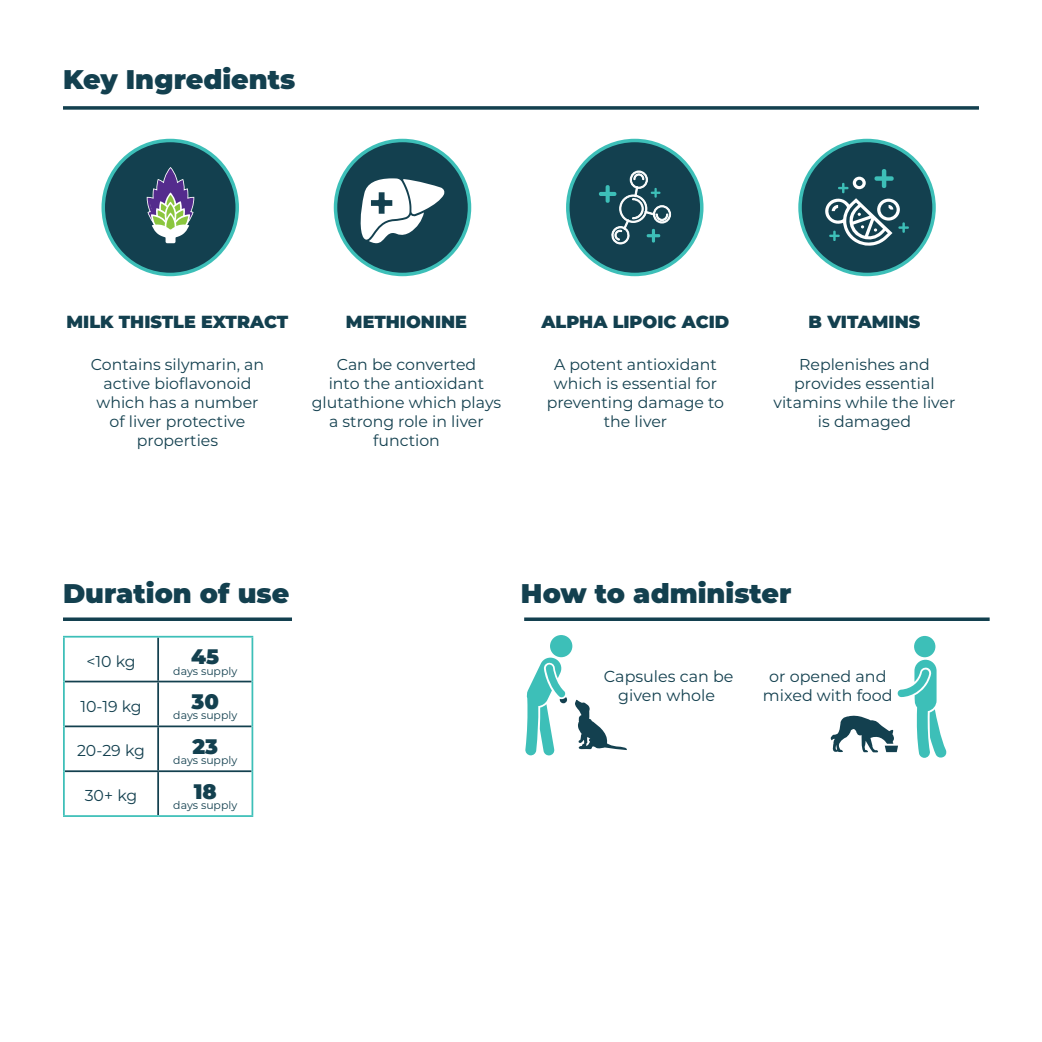
<style>
.page{position:relative;width:1042px;height:1042px;background:#fff}
.page>*{position:absolute;margin:0;border:0;box-sizing:border-box;transform-origin:0 0}
.t1{font:900 26.95px "Montserrat";color:#13404f}
.t2{font:900 21px "Montserrat";color:#13404f}
.t3{font:900 17.5px "Montserrat";color:#13404f}
.t4{font:15.92px/19.1px "Montserrat";color:#13404f;text-align:center}
.t5{font:15.75px/18.9px "Montserrat";color:#13404f;text-align:center}
.t6{font:10.85px "Montserrat";color:#13404f}
</style>
<div class="page">
<div style="left:103px;top:140px;width:134px;height:134px;background:#13404f;border-radius:50%"></div>
<div style="left:101px;top:139px;width:138px;height:137px;border:4px solid #3dbfb8;border-radius:50%"></div>
<div style="left:335px;top:140px;width:134px;height:134px;background:#13404f;border-radius:50%"></div>
<div style="left:334px;top:139px;width:137px;height:137px;border:4px solid #3dbfb8;border-radius:50%"></div>
<div style="left:568px;top:140px;width:134px;height:134px;background:#13404f;border-radius:50%"></div>
<div style="left:566px;top:139px;width:137px;height:137px;border:4px solid #3dbfb8;border-radius:50%"></div>
<div style="left:800px;top:140px;width:134px;height:134px;background:#13404f;border-radius:50%"></div>
<div style="left:798px;top:139px;width:138px;height:137px;border:4px solid #3dbfb8;border-radius:50%"></div>
<svg style="left:575px;top:699px;width:52px;height:51px"></svg>
<div style="left:550px;top:635px;width:22px;height:22px;background:#3dbfb8;border-radius:50%"></div>
<svg style="left:525px;top:656px;width:42px;height:100px"></svg>
<div style="left:914px;top:636px;width:21px;height:21px;background:#3dbfb8;border-radius:50%"></div>
<svg style="left:830px;top:660px;width:117px;height:98px"></svg>
<svg style="left:825px;top:169px;width:84px;height:77px"></svg>
<hr style="left:157px;top:637px;width:2px;height:44px;background:#13404f">
<hr style="left:65px;top:681px;width:93px;height:1px;background:#13404f">
<hr style="left:157px;top:682px;width:2px;height:43px;background:#13404f">
<hr style="left:158px;top:681px;width:93px;height:1px;background:#13404f">
<hr style="left:65px;top:725px;width:93px;height:2px;background:#13404f">
<hr style="left:157px;top:727px;width:2px;height:43px;background:#13404f">
<hr style="left:158px;top:725px;width:93px;height:2px;background:#13404f">
<hr style="left:65px;top:770px;width:93px;height:2px;background:#13404f">
<hr style="left:157px;top:772px;width:2px;height:43px;background:#13404f">
<hr style="left:158px;top:770px;width:93px;height:2px;background:#13404f">
<hr style="left:63px;top:637px;width:2px;height:44px;background:#3dbfb8">
<hr style="left:63px;top:636px;width:95px;height:1px;background:#3dbfb8">
<hr style="left:158px;top:636px;width:95px;height:1px;background:#3dbfb8">
<hr style="left:251px;top:637px;width:2px;height:44px;background:#3dbfb8">
<hr style="left:63px;top:681px;width:2px;height:45px;background:#3dbfb8">
<hr style="left:251px;top:681px;width:2px;height:45px;background:#3dbfb8">
<hr style="left:63px;top:726px;width:2px;height:45px;background:#3dbfb8">
<hr style="left:251px;top:726px;width:2px;height:45px;background:#3dbfb8">
<hr style="left:63px;top:771px;width:2px;height:44px;background:#3dbfb8">
<hr style="left:251px;top:771px;width:2px;height:44px;background:#3dbfb8">
<hr style="left:63px;top:815px;width:95px;height:2px;background:#3dbfb8">
<hr style="left:158px;top:815px;width:95px;height:2px;background:#3dbfb8">
<svg style="left:63px;top:106px;width:916px;height:4px;background:#2f5764"></svg>
<svg style="left:63px;top:617px;width:229px;height:4px"></svg>
<svg style="left:524px;top:617px;width:465px;height:4px;background:#2f5764"></svg>
<svg style="left:146px;top:167px;width:49px;height:76px"></svg>
<svg style="left:599px;top:171px;width:72px;height:73px"></svg>
<svg style="left:360px;top:178px;width:84px;height:66px"></svg>
<p class="t1" style="left:63px;top:59px;width:234px">Key Ingredients</p>
<p class="t3" style="left:67px;top:309px;width:223px">MILK THISTLE EXTRACT</p>
<p class="t3" style="left:346px;top:309px;width:122px">METHIONINE</p>
<p class="t3" style="left:541px;top:309px;width:189px">ALPHA LIPOIC ACID</p>
<p class="t3" style="left:808px;top:309px;width:113px">B VITAMINS</p>
<p class="t5" style="left:91px;top:354px;width:175px">Contains silymarin, an</p>
<p class="t5" style="left:96px;top:373px;width:163px">active bioflavonoid which has a number of liver protective properties</p>
<p class="t5" style="left:312px;top:354px;width:191px">Can be converted<br>into the antioxidant glutathione which plays a strong role in liver function</p>
<p class="t5" style="left:547px;top:354px;width:179px">A potent antioxidant which is essential for preventing damage to the liver</p>
<p class="t5" style="left:773px;top:354px;width:183px">Replenishes and provides essential vitamins while the liver is damaged</p>
<p class="t1" style="left:63px;top:573px;width:228px">Duration of use</p>
<p class="t5" style="left:86px;top:651px;width:51px">&lt;10 kg</p>
<p class="t2" style="left:191px;top:641px;width:29px">45</p>
<p class="t6" style="left:173px;top:663px;width:65px">days supply</p>
<p class="t5" style="left:80px;top:696px;width:63px">10-19 kg</p>
<p class="t2" style="left:192px;top:685px;width:29px">30</p>
<p class="t6" style="left:173px;top:708px;width:65px">days supply</p>
<p class="t5" style="left:77px;top:741px;width:69px">20-29 kg</p>
<p class="t2" style="left:192px;top:730px;width:27px">23</p>
<p class="t6" style="left:173px;top:753px;width:65px">days supply</p>
<p class="t5" style="left:85px;top:785px;width:54px">30+ kg</p>
<p class="t2" style="left:194px;top:775px;width:25px">18</p>
<p class="t6" style="left:173px;top:798px;width:65px">days supply</p>
<p class="t1" style="left:521px;top:573px;width:272px">How to administer</p>
<p class="t4" style="left:604px;top:666px;width:131px">Capsules can be given whole</p>
<p class="t4" style="left:763px;top:666px;width:131px">or opened and mixed with food</p>
</div>
